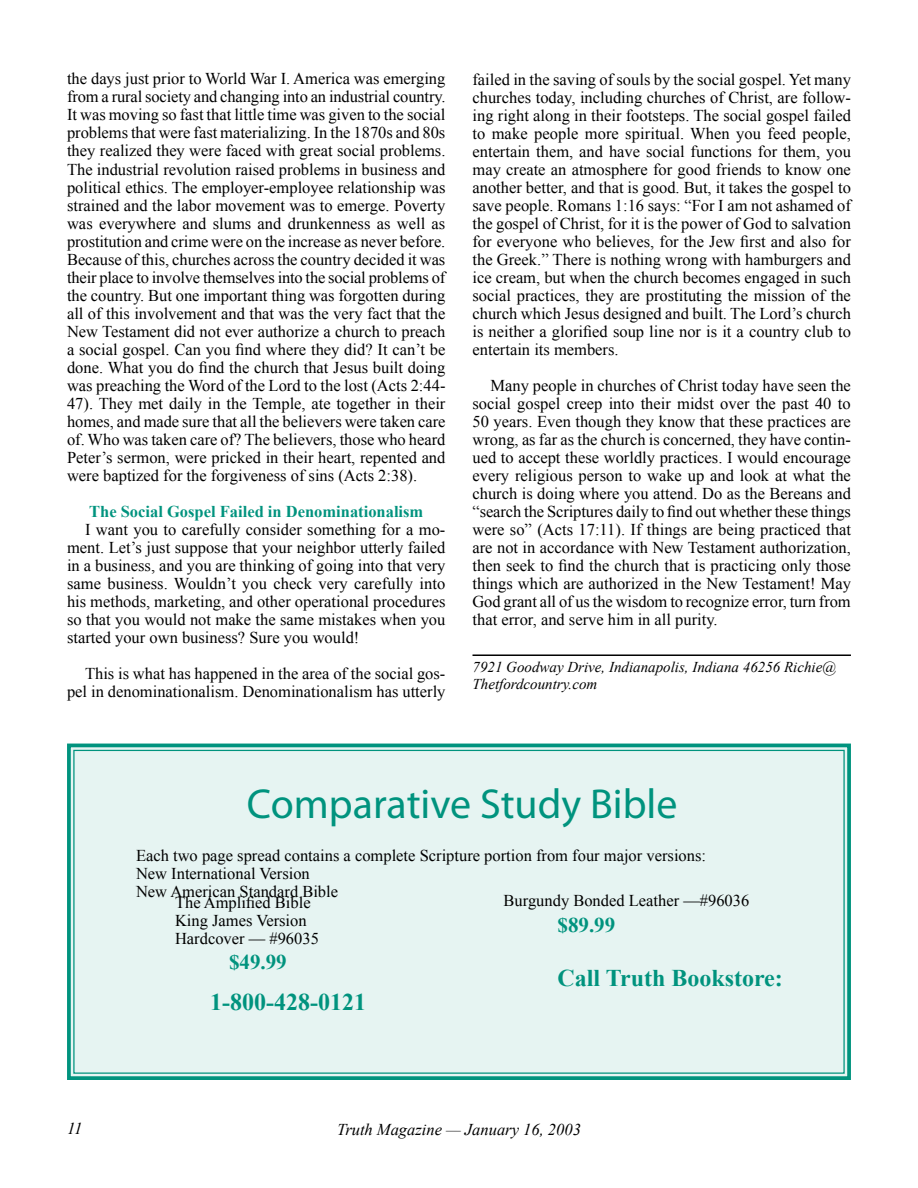
<style>
.page{position:relative;width:918px;height:1188px;background:#fff}
.page>*{position:absolute;margin:0;border:0;box-sizing:border-box;transform-origin:0 0}
.t1{font:42px "Myriad Pro";color:#00937e}
.t2{font:700 24px "Times New Roman";color:#00937e}
.t3{font:700 21px "Times New Roman";color:#00937e}
.t4{font:16.5px/18px "Times New Roman";color:#000;text-align:justify}
.t5{font:700 16.5px "Times New Roman";color:#00937e}
.t6{font:italic 16.5px "Times New Roman";color:#000}
.t7{font:italic 15px/16.5px "Times New Roman";color:#000}
</style>
<div class="page">
<hr style="left:472px;top:654px;width:379px;height:2px;background:#000">
<div style="left:67px;top:743px;width:784px;height:337px;background:#e6f4f2"></div>
<p class="t4" style="left:67px;top:70px;width:380px">the days just prior to World War I. America was emerging from a rural society and changing into an industrial country.<br>It was moving so fast that little time was given to the social problems that were fast materializing. In the 1870s and 80s they realized they were faced with great social problems.<br>The industrial revolution raised problems in business and political ethics. The employer-employee relationship was strained and the labor movement was to emerge. Poverty was everywhere and slums and drunkenness as well as prostitution and crime were on the increase as never before.<br>Because of this, churches across the country decided it was their place to involve themselves into the social problems of the country. But one important thing was forgotten during all of this involvement and that was the very fact that the New Testament did not ever authorize a church to preach a social gospel. Can you find where they did? It can’t be done. What you do find the church that Jesus built doing was preaching the Word of the Lord to the lost (Acts 2:44- 47). They met daily in the Temple, ate together in their homes, and made sure that all the believers were taken care of. Who was taken care of? The believers, those who heard Peter’s sermon, were pricked in their heart, repented and were baptized for the forgiveness of sins (Acts 2:38).</p>
<p class="t5" style="left:89px;top:500px;width:336px">The Social Gospel Failed in Denominationalism</p>
<p class="t4" style="left:67px;top:520px;width:380px;text-indent:18px">I want you to carefully consider something for a mo&shy;ment. Let’s just suppose that your neighbor utterly failed in a business, and you are thinking of going into that very same business. Wouldn’t you check very carefully into his methods, marketing, and other operational procedures so that you would not make the same mistakes when you started your own business? Sure you would!</p>
<p class="t4" style="left:67px;top:664px;width:380px;text-align:right">This is what has happened in the area of the social gos&shy;pel in denominationalism. Denominationalism has utterly</p>
<p class="t4" style="left:473px;top:70px;width:380px">failed in the saving of souls by the social gospel. Yet many churches today, including churches of Christ, are follow&shy;ing right along in their footsteps. The social gospel failed to make people more spiritual. When you feed people, entertain them, and have social functions for them, you may create an atmosphere for good friends to know one another better, and that is good. But, it takes the gospel to save people. Romans 1:16 says: “For I am not ashamed of the gospel of Christ, for it is the power of God to salvation for everyone who believes, for the Jew first and also for the Greek.” There is nothing wrong with hamburgers and ice cream, but when the church becomes engaged in such social practices, they are prostituting the mission of the church which Jesus designed and built. The Lord’s church is neither a glorified soup line nor is it a country club to entertain its members.</p>
<p class="t4" style="left:473px;top:376px;width:380px;text-indent:18px">Many people in churches of Christ today have seen the social gospel creep into their midst over the past 40 to 50 years. Even though they know that these practices are wrong, as far as the church is concerned, they have contin&shy;ued to accept these worldly practices. I would encourage every religious person to wake up and look at what the church is doing where you attend. Do as the Bereans and “search the Scriptures daily to find out whether these things were so” (Acts 17:11). If things are being practiced that are not in accordance with New Testament authorization, then seek to find the church that is practicing only those things which are authorized in the New Testament! May God grant all of us the wisdom to recognize error, turn from that error, and serve him in all purity.</p>
<p class="t7" style="left:472px;top:659px;width:365px">7921 Goodway Drive, Indianapolis, Indiana 46256 Richie@<br>Thetfordcountry.com</p>
<h1 class="t1" style="left:247px;top:778px;width:432px">Comparative Study Bible</h1>
<p class="t4" style="left:136px;top:847px;width:572px;text-align:left">Each two page spread contains a complete Scripture portion from four major versions:<br>New International Version<br>New American Standard Bible</p>
<p class="t4" style="left:175px;top:893px;width:145px;text-align:left">The Amplified Bible<br>King James Version<br>Hardcover — #96035</p>
<p class="t3" style="left:229px;top:948px;width:59px">$49.99</p>
<p class="t4" style="left:504px;top:892px;width:247px">Burgundy Bonded Leather —#96036</p>
<p class="t3" style="left:558px;top:910px;width:59px">$89.99</p>
<h2 class="t2" style="left:558px;top:961px;width:227px">Call Truth Bookstore:</h2>
<h2 class="t2" style="left:210px;top:985px;width:157px">1-800-428-0121</h2>
<p class="t6" style="left:67px;top:1117px;width:17px">11</p>
<p class="t6" style="left:337px;top:1118px;width:245px">Truth Magazine — January 16, 2003</p>
</div>
